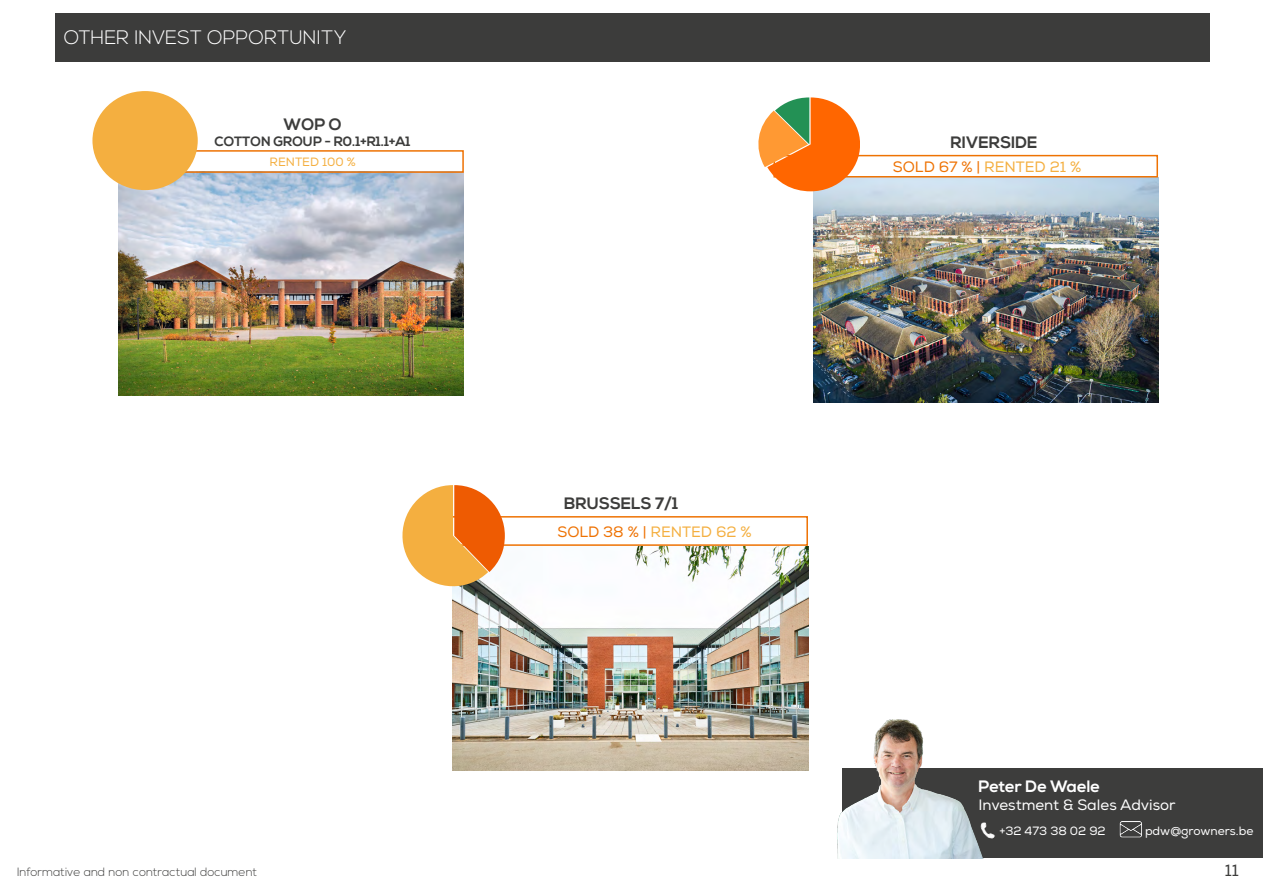
<style>
.page{position:relative;width:1263px;height:893px;background:#fff}
.page>*{position:absolute;margin:0;border:0;box-sizing:border-box;transform-origin:0 0}
.t1{font:300 19.5px "Nexa";color:#fff}
.t2{font:700 16.5px "Nexa";color:#3c3c3b}
.t3{font:700 16.5px "Nexa";color:#fff}
.t4{font:16.5px "Nexa";color:#3c3c3b}
.t5{font:15px "Nexa";color:#f4af40}
.t6{font:15px "Nexa";color:#fff}
.t7{font:700 13.5px "Nexa";color:#3c3c3b}
.t8{font:300 12px "Nexa";color:#3c3c3b}
.t9{font:12px "Nexa";color:#fff}
.t10{font:12px "Nexa";color:#f4af40}
.s1{color:#ee7203}
</style>
<div class="page">
<div style="left:843px;top:769px;width:420px;height:89px;background:#3d3d3c"></div>
<img style="left:984px;top:822px;width:11px;height:17px">
<img style="left:1119px;top:822px;width:23px;height:16px">
<img style="left:837px;top:719px;width:147px;height:139px">
<div style="left:55px;top:13px;width:1155px;height:49px;background:#3c3c3b"></div>
<img style="left:119px;top:173px;width:345px;height:222px">
<div style="left:119px;top:150px;width:345px;height:23px;border:2px solid #ee7203"></div>
<svg style="left:92px;top:91px;width:106px;height:99px"></svg>
<div style="left:450px;top:516px;width:358px;height:30px;border:2px solid #ee7203"></div>
<img style="left:813px;top:178px;width:345px;height:225px">
<div style="left:773px;top:155px;width:385px;height:23px;border:2px solid #ee7203"></div>
<svg style="left:758px;top:97px;width:102px;height:94px"></svg>
<img style="left:452px;top:546px;width:356px;height:224px">
<svg style="left:402px;top:485px;width:103px;height:106px"></svg>
<h1 class="t1" style="left:64px;top:26px;width:284px">OTHER INVEST OPPORTUNITY</h1>
<h2 class="t2" style="left:283px;top:115px;width:60px">WOP O</h2>
<p class="t7" style="left:215px;top:134px;width:197px">COTTON GROUP - R0.1+R1.1+A1</p>
<p class="t10" style="left:270px;top:155px;width:88px">RENTED 100 %</p>
<h2 class="t2" style="left:564px;top:494px;width:116px">BRUSSELS 7/1</h2>
<p class="t5" style="left:557px;top:522px;width:196px"><span class="s1">SOLD 38 % |</span> RENTED 62 %</p>
<h2 class="t2" style="left:951px;top:133px;width:88px">RIVERSIDE</h2>
<p class="t5" style="left:893px;top:158px;width:190px"><span class="s1">SOLD 67 % |</span> RENTED 21 %</p>
<h2 class="t3" style="left:978px;top:777px;width:123px">Peter De Waele</h2>
<p class="t6" style="left:978px;top:796px;width:199px">Investment &amp; Sales Advisor</p>
<p class="t9" style="left:999px;top:823px;width:108px">+32 473 38 02 92</p>
<p class="t9" style="left:1145px;top:823px;width:110px">pdw@growners.be</p>
<p class="t8" style="left:17px;top:865px;width:242px">Informative and non contractual document</p>
<h2 class="t4" style="left:1225px;top:860px;width:15px">11</h2>
</div>
